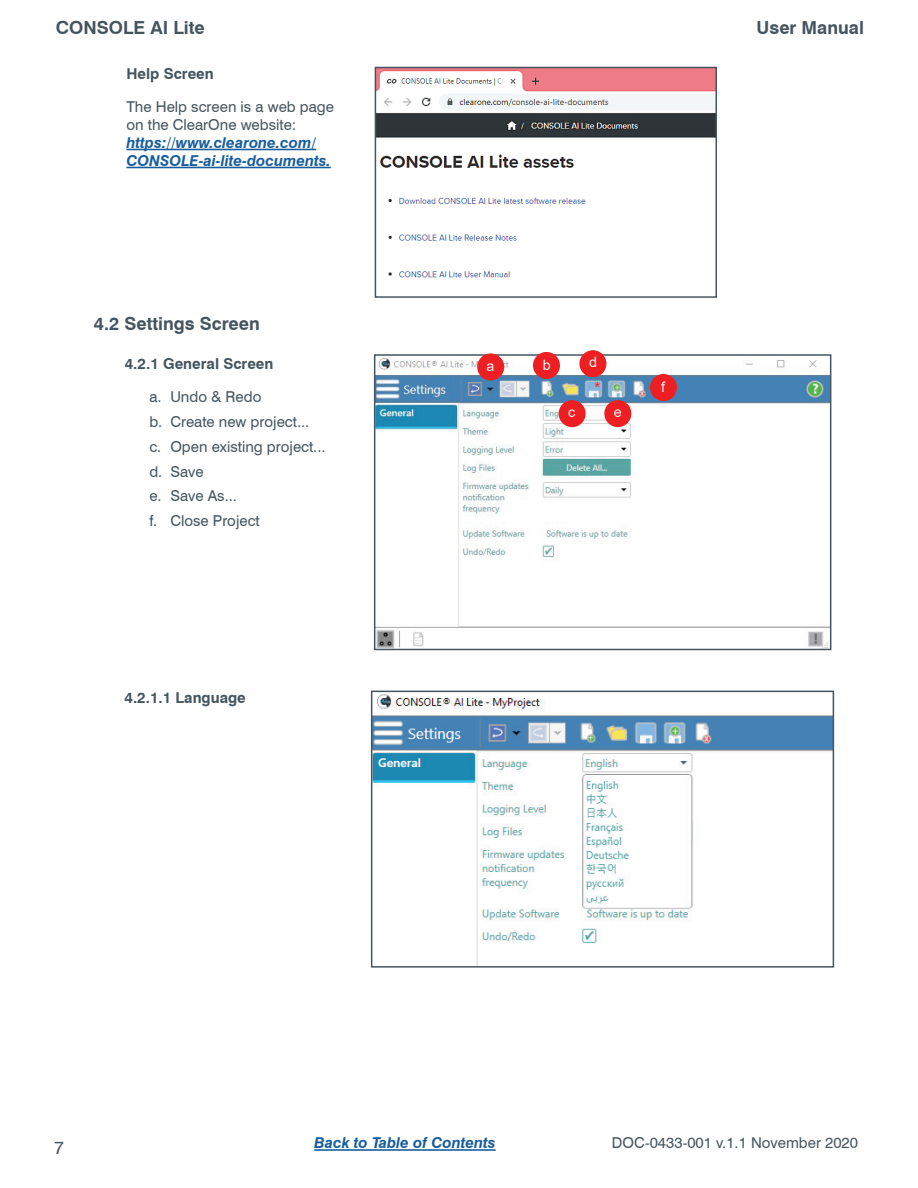
<style>
.page{position:relative;width:918px;height:1188px;background:#fff}
.page>*{position:absolute;margin:0;border:0;box-sizing:border-box;transform-origin:0 0}
.t1{font:700 18px "Swiss 721 BT";color:#45555f}
.t2{font:18px "Swiss 721 BT";color:#45555f}
.t3{font:15px/24.8px "Swiss 721 BT";color:#45555f}
.t4{font:italic 700 15px/18px "Swiss 721 BT";color:#175d9e}
.t5{font:700 15px "Swiss 721 BT";color:#45555f}
.t6{font:14.25px "Arial";color:#f2f3f4}
</style>
<div class="page">
<hr style="left:314px;top:1149px;width:182px;height:2px;background:#175d9e">
<hr style="left:126px;top:149px;width:190px;height:1px;background:#175d9e">
<hr style="left:126px;top:167px;width:205px;height:1px;background:#175d9e">
<img style="left:378px;top:70px;width:336px;height:208px">
<div style="left:375px;top:67px;width:342px;height:231px;border:2px solid #45555f"></div>
<img style="left:377px;top:357px;width:451px;height:290px">
<div style="left:374px;top:354px;width:457px;height:296px;border:2px solid #45555f"></div>
<img style="left:374px;top:694px;width:457px;height:271px">
<div style="left:371px;top:691px;width:463px;height:277px;border:2px solid #45555f"></div>
<div style="left:477px;top:353px;width:27px;height:27px;background:#ee1f23;border-radius:50%"></div>
<div style="left:533px;top:352px;width:27px;height:27px;background:#ee1f23;border-radius:50%"></div>
<div style="left:559px;top:400px;width:27px;height:27px;background:#ee1f23;border-radius:50%"></div>
<div style="left:604px;top:400px;width:27px;height:27px;background:#ee1f23;border-radius:50%"></div>
<div style="left:650px;top:374px;width:27px;height:27px;background:#ee1f23;border-radius:50%"></div>
<div style="left:579px;top:350px;width:27px;height:27px;background:#ee1f23;border-radius:50%"></div>
<p class="t1" style="left:56px;top:17px;width:150px">CONSOLE AI Lite</p>
<p class="t5" style="left:126px;top:64px;width:89px">Help Screen</p>
<p class="t3" style="left:126px;top:97px;width:209px;line-height:18px">The Help screen is a web page on the ClearOne website:</p>
<p class="t4" style="left:126px;top:133px;width:206px">https://www.clearone.com/<br>CONSOLE-ai-lite-documents.</p>
<p class="t1" style="left:94px;top:312px;width:168px">4.2 Settings Screen</p>
<p class="t5" style="left:125px;top:354px;width:150px">4.2.1 General Screen</p>
<p class="t3" style="left:149px;top:384px;width:178px">a. Undo &amp; Redo<br>b. Create new project...<br>c. Open existing project... d. Save<br>e. Save As...<br>f. Close Project</p>
<p class="t5" style="left:124px;top:688px;width:123px">4.2.1.1 Language</p>
<p class="t1" style="left:757px;top:17px;width:109px">User Manual</p>
<p class="t6" style="left:487px;top:356px;width:9px">a</p>
<p class="t6" style="left:543px;top:355px;width:9px">b</p>
<p class="t6" style="left:589px;top:352px;width:9px">d</p>
<p class="t6" style="left:568px;top:402px;width:9px">c</p>
<p class="t6" style="left:614px;top:402px;width:9px">e</p>
<p class="t6" style="left:661px;top:377px;width:5px">f</p>
<p class="t2" style="left:54px;top:1137px;width:11px">7</p>
<p class="t3" style="left:612px;top:1131px;width:248px">DOC-0433-001 v.1.1 November 2020</p>
<p class="t4" style="left:314px;top:1134px;width:183px">Back to Table of Contents</p>
</div>
